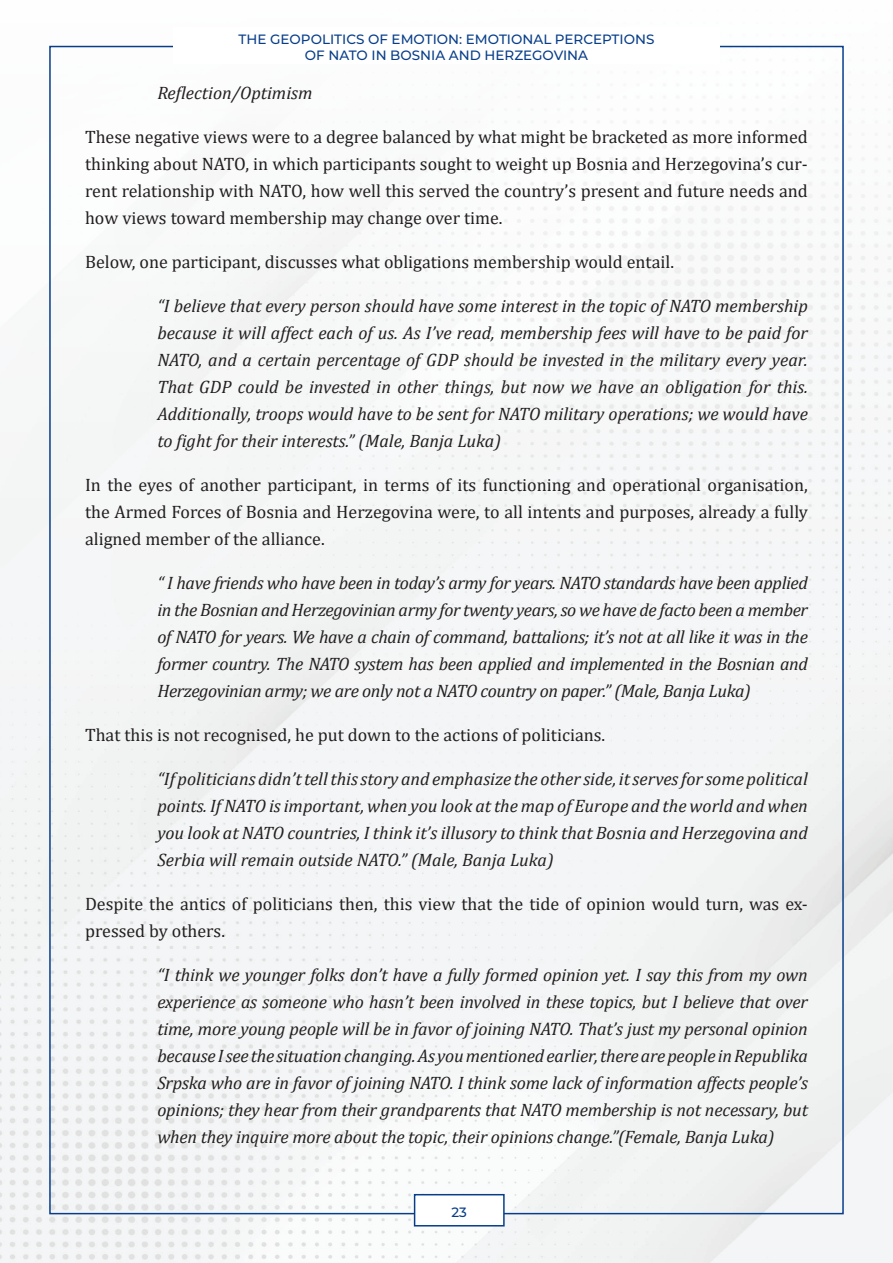
<style>
.page{position:relative;width:893px;height:1263px;background:#fff}
.page>*{position:absolute;margin:0;border:0;box-sizing:border-box;transform-origin:0 0}
.t1{font:italic 18px/27px "Cambria";letter-spacing:-.01em;color:#231f20;text-align:justify}
.t2{font:18px/27px "Cambria";color:#231f20;text-align:justify}
.t3{font:500 13.5px/16.2px "Montserrat";color:#083e89;text-align:center}
</style>
<div class="page">
<img style="left:0;top:45px;width:893px;height:1218px">
<div style="left:415px;top:1195px;width:89px;height:31px;background:#fff"></div>
<div style="left:414px;top:1194px;width:91px;height:32px;border:2px solid #083e89"></div>
<div style="left:173px;top:28px;width:547px;height:36px;background:#fff"></div>
<p class="t3" style="left:239px;top:31px;width:417px">THE GEOPOLITICS OF EMOTION: EMOTIONAL PERCEPTIONS<br>OF NATO IN BOSNIA AND HERZEGOVINA</p>
<p class="t1" style="left:157px;top:79px;width:157px">Reflection/Optimism</p>
<p class="t2" style="left:85px;top:123px;width:724px">These negative views were to a degree balanced by what might be bracketed as more informed thinking about NATO, in which participants sought to weight up Bosnia and Herzegovina’s cur&shy;rent relationship with NATO, how well this served the country’s present and future needs and how views toward membership may change over time.</p>
<p class="t2" style="left:85px;top:248px;width:590px">Below, one participant, discusses what obligations membership would entail.</p>
<p class="t1" style="left:157px;top:292px;width:652px">“I believe that every person should have some interest in the topic of NATO membership because it will affect each of us. As I’ve read, membership fees will have to be paid for NATO, and a certain percentage of GDP should be invested in the military every year.<br>That GDP could be invested in other things, but now we have an obligation for this.<br>Additionally, troops would have to be sent for NATO military operations; we would have to fight for their interests.” (Male, Banja Luka)</p>
<p class="t2" style="left:85px;top:471px;width:724px">In the eyes of another participant, in terms of its functioning and operational organisation, the Armed Forces of Bosnia and Herzegovina were, to all intents and purposes, already a fully aligned member of the alliance.</p>
<p class="t1" style="left:157px;top:569px;width:652px">“ I have friends who have been in today’s army for years. NATO standards have been applied in the Bosnian and Herzegovinian army for twenty years, so we have de facto been a member of NATO for years. We have a chain of command, battalions; it’s not at all like it was in the former country. The NATO system has been applied and implemented in the Bosnian and Herzegovinian army; we are only not a NATO country on paper.” (Male, Banja Luka)</p>
<p class="t2" style="left:85px;top:721px;width:522px">That this is not recognised, he put down to the actions of politicians.</p>
<p class="t1" style="left:157px;top:765px;width:652px">“If politicians didn’t tell this story and emphasize the other side, it serves for some political points. If NATO is important, when you look at the map of Europe and the world and when you look at NATO countries, I think it’s illusory to think that Bosnia and Herzegovina and Serbia will remain outside NATO.” (Male, Banja Luka)</p>
<p class="t2" style="left:85px;top:890px;width:724px">Despite the antics of politicians then, this view that the tide of opinion would turn, was ex&shy;pressed by others.</p>
<p class="t1" style="left:157px;top:961px;width:652px">“I think we younger folks don’t have a fully formed opinion yet. I say this from my own experience as someone who hasn’t been involved in these topics, but I believe that over time, more young people will be in favor of joining NATO. That’s just my personal opinion because I see the situation changing. As you mentioned earlier, there are people in Republika Srpska who are in favor of joining NATO. I think some lack of information affects people’s opinions; they hear from their grandparents that NATO membership is not necessary, but when they inquire more about the topic, their opinions change.”(Female, Banja Luka)</p>
<p class="t3" style="left:451px;top:1203px;width:17px">23</p>
</div>
